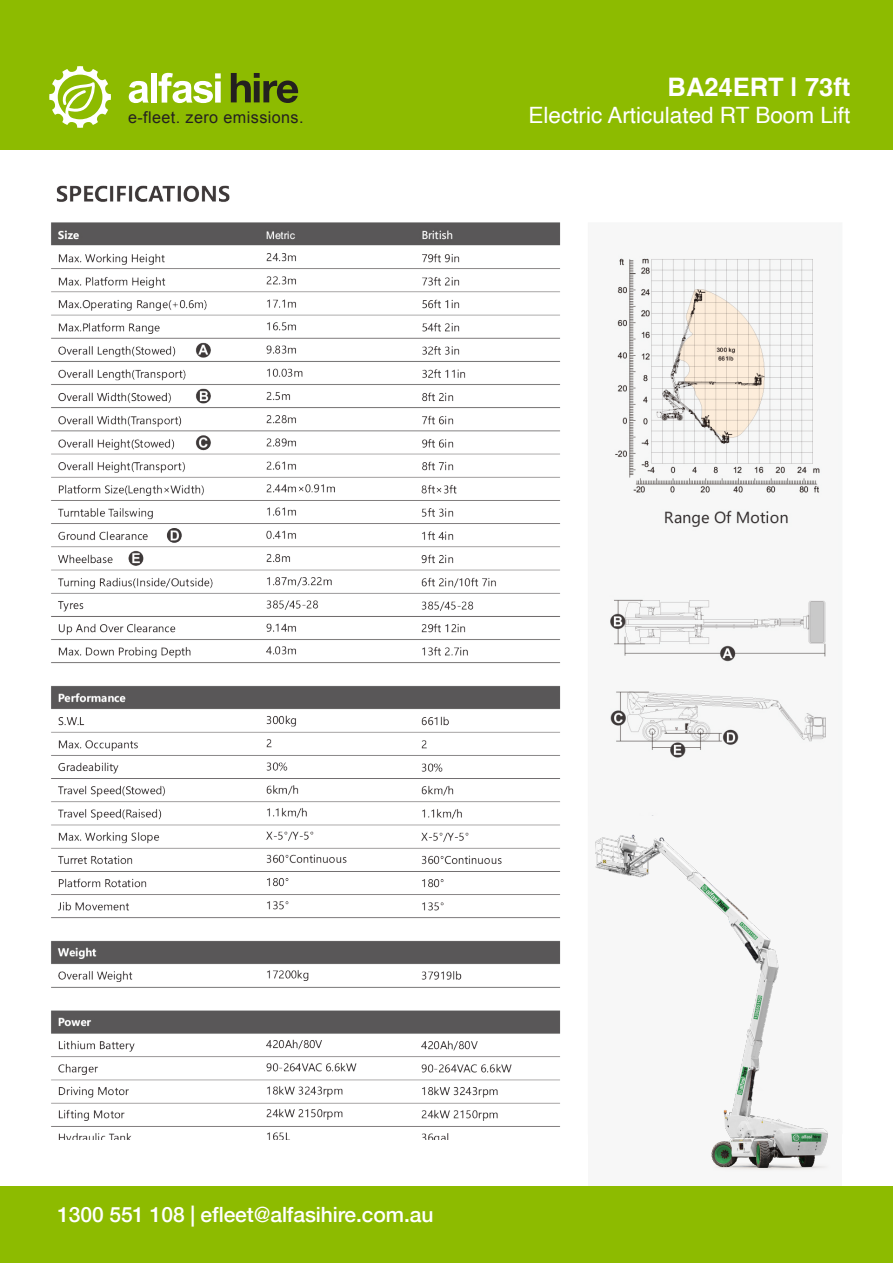
<style>
.page{position:relative;width:893px;height:1263px;background:#fff}
.page>*{position:absolute;margin:0;border:0;box-sizing:border-box;transform-origin:0 0}
.t1{font:700 25.5px "Helvetica";color:#fff}
.t2{font:22.5px "Helvetica";color:#fff}
.t3{font:500 21px "Helvetica Neue";letter-spacing:-.005em;color:#fff}
.t4{font:16.2px "Arial";letter-spacing:.025em;color:#231f20}
</style>
<div class="page">
<img style="left:51px;top:185px;width:775px;height:955px">
<div style="left:0;top:0;width:893px;height:150px;background:#8dbb00"></div>
<div style="left:0;top:1186px;width:893px;height:77px;background:#8dbb00"></div>
<svg style="left:49px;top:66px;width:62px;height:62px"></svg>
<svg style="left:129px;top:81px;width:20px;height:22px"></svg>
<div style="left:151px;top:73px;width:5px;height:30px;background:#fff"></div>
<svg style="left:159px;top:73px;width:62px;height:30px"></svg>
<svg style="left:231px;top:73px;width:67px;height:30px"></svg>
<div style="left:588px;top:816px;width:253px;height:370px;background:#f7f7f7"></div>
<img style="left:595px;top:834px;width:233px;height:336px">
<p class="t4" style="left:128px;top:107px;width:177px">e-fleet. zero emissions.</p>
<p class="t1" style="left:668px;top:71px;width:184px">BA24ERT | 73ft</p>
<p class="t2" style="left:529px;top:97px;width:323px">Electric Articulated RT Boom Lift</p>
<p class="t3" style="left:57px;top:1198px;width:377px">1300 551 108 | efleet@alfasihire.com.au</p>
</div>
